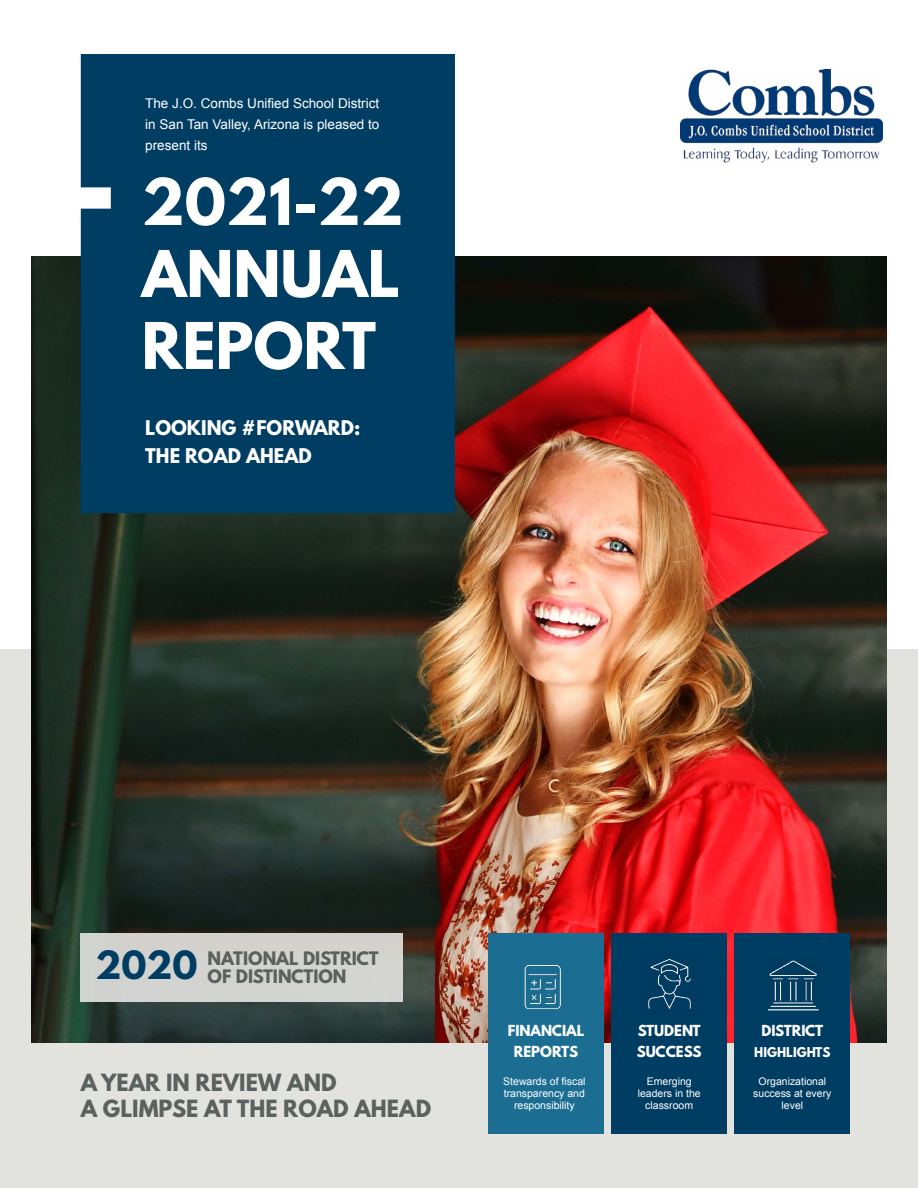
<style>
.page{position:relative;width:918px;height:1188px;background:#fff}
.page>*{position:absolute;margin:0;border:0;box-sizing:border-box;transform-origin:0 0}
.t1{font:700 57px/72px "League Spartan";color:#fff;text-align:justify}
.t2{font:700 21px/25.5px "League Spartan";color:#5b615f}
.t3{font:700 18px/28px "League Spartan";color:#fff}
.t4{font:700 16.5px/18px "League Spartan";color:#5b615f}
.t5{font:13.5px/21px "Arial";color:#fff;text-align:justify}
.t6{font:700 13.5px/20.5px "League Spartan";color:#fff;text-align:center}
.t7{font:700 12px "League Spartan";color:#fff}
.t8{font:10.5px/12px "Arial";color:#fff;text-align:center}
</style>
<div class="page">
<div style="left:0;top:650px;width:918px;height:538px;background:#e2e2df"></div>
<img style="left:31px;top:257px;width:856px;height:786px">
<div style="left:81px;top:54px;width:374px;height:459px;background:#003d63"></div>
<div style="left:489px;top:934px;width:115px;height:200px;background:#1b6d92"></div>
<div style="left:612px;top:934px;width:115px;height:200px;background:#003d63"></div>
<div style="left:735px;top:934px;width:115px;height:200px;background:#003d63"></div>
<div style="left:81px;top:934px;width:322px;height:68px;background:#d3d4d0"></div>
<img style="left:680px;top:70px;width:202px;height:93px">
<img style="left:648px;top:958px;width:43px;height:51px">
<img style="left:768px;top:960px;width:51px;height:51px">
<img style="left:524px;top:964px;width:37px;height:46px">
<p class="t5" style="left:145px;top:93px;width:236px">The J.O. Combs Unified School District in San Tan Valley, Arizona is pleased to present its</p>
<h1 class="t1" style="left:142px;top:165px;width:263px">2021-22<br>ANNUAL REPORT</h1>
<h3 class="t3" style="left:145px;top:413px;width:217px">LOOKING #FORWARD:<br>THE ROAD AHEAD</h3>
<h3 class="t4" style="left:96px;top:949px;width:285px;text-indent:112px">NATIONAL DISTRICT<br><sup>2020</sup> OF DISTINCTION</h3>
<h2 class="t2" style="left:81px;top:1070px;width:352px">A YEAR IN REVIEW AND<br>A GLIMPSE AT THE ROAD AHEAD</h2>
<p class="t6" style="left:508px;top:1020px;width:78px">FINANCIAL<br>REPORTS</p>
<p class="t8" style="left:503px;top:1076px;width:84px">Stewards of fiscal transparency and responsibility</p>
<p class="t6" style="left:637px;top:1020px;width:66px;text-align:left">STUDENT<br>SUCCESS</p>
<p class="t8" style="left:638px;top:1076px;width:65px">Emerging leaders in the classroom</p>
<p class="t6" style="left:761px;top:1020px;width:63px">DISTRICT</p>
<p class="t7" style="left:754px;top:1043px;width:78px">HIGHLIGHTS</p>
<p class="t8" style="left:753px;top:1076px;width:80px">Organizational success at every level</p>
</div>
